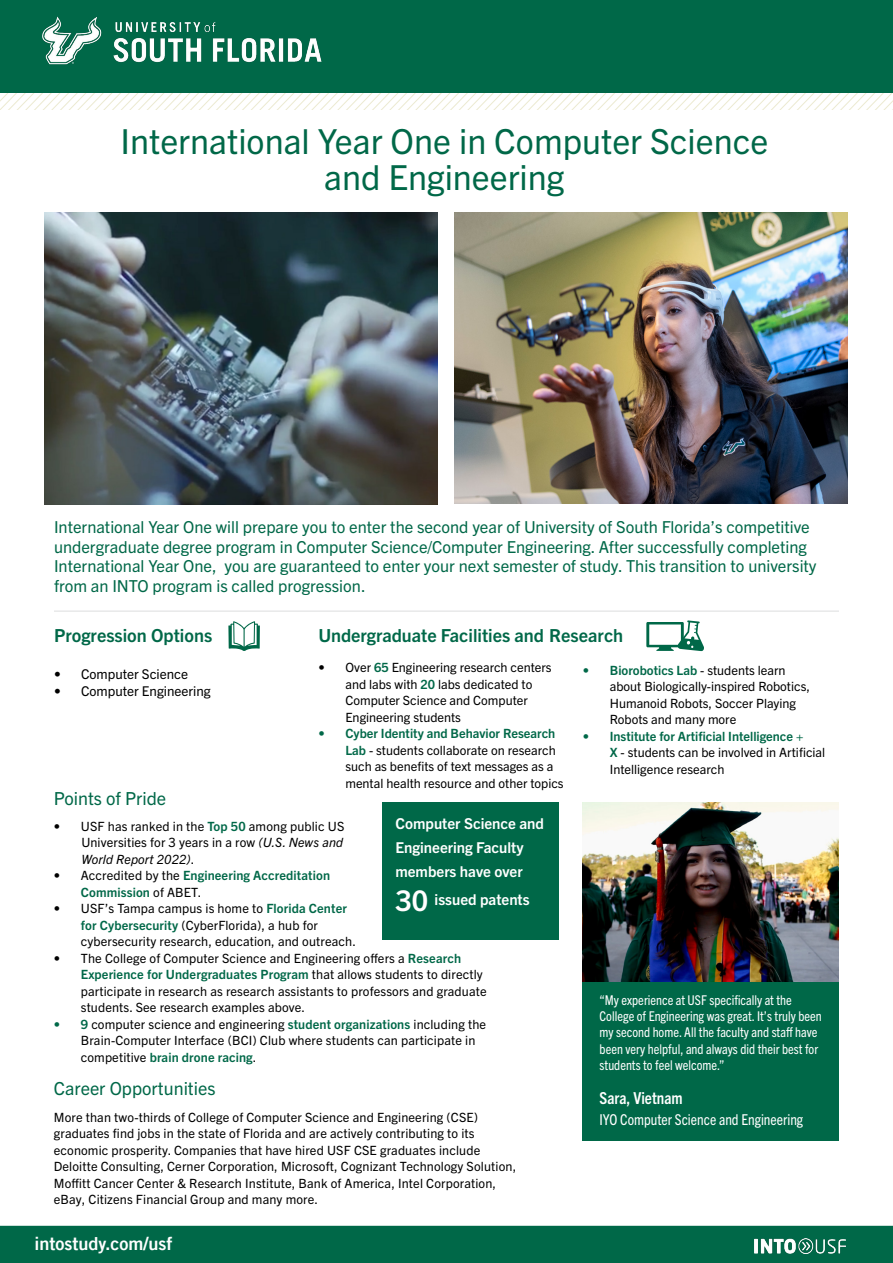
<style>
.page{position:relative;width:893px;height:1263px;background:#fff}
.page>*{position:absolute;margin:0;border:0;box-sizing:border-box;transform-origin:0 0}
.t1{font:34.5px/36px "Trade Gothic Next LT Pro";color:#006848;text-align:center}
.t2{font:700 28.5px "Trade Gothic Next LT Pro";color:#fff}
.t3{font:700 18px "Trade Gothic Next LT Pro";color:#006848}
.t4{font:18px "Trade Gothic Next LT Pro";color:#006848}
.t5{font:18px "Trade Gothic LT Bold Two";color:#fff}
.t6{font:16.5px/19.5px "Trade Gothic Next LT Pro";color:#006848}
.t7{font:700 condensed 16.5px "Trade Gothic Next LT Pro";color:#fff}
.t8{font:700 15px/24px "Trade Gothic Next LT Pro";color:#fff}
.t9{font:condensed 15px "Trade Gothic Next LT Pro";color:#fff}
.t10{font:condensed 13.5px/16.2px "Trade Gothic Next LT Pro";color:#fff}
.t11{font:13.5px "Trade Gothic Next LT Pro";color:#000}
.t12{font:12.75px/16.5px "Trade Gothic Next LT Pro";letter-spacing:.01em;color:#000}
.t13{font:700 12.75px/16.5px "Trade Gothic Next LT Pro";letter-spacing:.01em;color:#006848}
.s1{font-weight:700;color:#006848}
.s2{font-style:italic}
.s3{font-weight:400;color:#000}
</style>
<div class="page">
<div style="left:0;top:1226px;width:893px;height:37px;background:#006848"></div>
<svg style="left:554px;top:92px;width:339px;height:17px"></svg>
<img style="left:44px;top:213px;width:393px;height:291px">
<svg style="left:646px;top:620px;width:58px;height:31px"></svg>
<div style="left:0;top:0;width:893px;height:92px;background:#006848"></div>
<img style="left:18px;top:8px;width:454px;height:102px">
<hr style="left:54px;top:611px;width:785px;height:1px;background:#dcddde">
<svg style="left:228px;top:621px;width:32px;height:30px"></svg>
<img style="left:454px;top:212px;width:393px;height:292px">
<img style="left:755px;top:1238px;width:90px;height:15px">
<div style="left:583px;top:979px;width:256px;height:161px;background:#006848"></div>
<img style="left:583px;top:802px;width:256px;height:179px">
<div style="left:383px;top:803px;width:176px;height:137px;background:#006848"></div>
<h1 class="t1" style="left:121px;top:121px;width:649px">International Year One in Computer Science and Engineering</h1>
<p class="t6" style="left:54px;top:516px;width:764px">International Year One will prepare you to enter the second year of University of South Florida’s competitive undergraduate degree program in Computer Science/Computer Engineering. After successfully completing International Year One, you are guaranteed to enter your next semester of study. This transition to university from an INTO program is called progression.</p>
<h3 class="t3" style="left:54px;top:622px;width:160px">Progression Options</h3>
<p class="t11" style="left:54px;top:665px;width:136px">• Computer Science</p>
<p class="t11" style="left:54px;top:681px;width:158px">• Computer Engineering</p>
<h3 class="t3" style="left:318px;top:622px;width:306px">Undergraduate Facilities and Research</h3>
<p class="t12" style="left:345px;top:658px;width:208px;text-indent:-27px">• Over <span class="s1">65</span> Engineering research centers and labs with <span class="s1">20</span> labs dedicated to<br>Computer Science and Computer<br>Engineering students</p>
<p class="t12" style="left:345px;top:724px;width:220px;text-indent:-27px"><span class="s1">• Cyber Identity and Behavior Research Lab</span> - students collaborate on research such as benefits of text messages as a mental health resource and other topics</p>
<p class="t12" style="left:610px;top:661px;width:202px;text-indent:-27px"><span class="s1">• Biorobotics Lab</span> - students learn about Biologically-inspired Robotics,<br>Humanoid Robots, Soccer Playing<br>Robots and many more</p>
<p class="t12" style="left:610px;top:727px;width:217px;text-indent:-27px"><span class="s1">• Institute for Artificial Intelligence +<br>X</span> - students can be involved in Artificial<br>Intelligence research</p>
<h3 class="t4" style="left:54px;top:786px;width:114px">Points of Pride</h3>
<p class="t12" style="left:81px;top:817px;width:264px;text-align:justify;text-indent:-28px">• USF has ranked in the <span class="s1">Top 50</span> among public US Universities for 3 years in a row <span class="s2">(U.S. News and World Report 2022)</span>.</p>
<p class="t13" style="left:81px;top:866px;width:251px;text-indent:-27px"><span class="s3">• Accredited by the</span> Engineering Accreditation<br>Commission <span class="s3">of ABET.</span></p>
<p class="t12" style="left:81px;top:899px;width:277px;text-indent:-27px">• USF’s Tampa campus is home to <span class="s1">Florida Center for Cybersecurity</span> (CyberFlorida), a hub for cybersecurity research, education, and outreach.</p>
<p class="t12" style="left:81px;top:949px;width:407px;text-indent:-27px">• The College of Computer Science and Engineering offers a <span class="s1">Research Experience for Undergraduates Program</span> that allows students to directly participate in research as research assistants to professors and graduate students. See research examples above.</p>
<p class="t12" style="left:81px;top:1015px;width:407px;text-indent:-27px"><span class="s1">• 9</span> computer science and engineering <span class="s1">student organizations</span> including the<br>Brain-Computer Interface (BCI) Club where students can participate in competitive <span class="s1">brain drone racing</span>.</p>
<h3 class="t4" style="left:54px;top:1075px;width:163px">Career Opportunities</h3>
<p class="t12" style="left:54px;top:1108px;width:464px">More than two-thirds of College of Computer Science and Engineering (CSE) graduates find jobs in the state of Florida and are actively contributing to its economic prosperity. Companies that have hired USF CSE graduates include Deloitte Consulting, Cerner Corporation, Microsoft, Cognizant Technology Solution, Moffitt Cancer Center &amp; Research Institute, Bank of America, Intel Corporation, eBay, Citizens Financial Group and many more.</p>
<p class="t8" style="left:395px;top:810px;width:150px">Computer Science and<br>Engineering Faculty members have over</p>
<h2 class="t2" style="left:395px;top:880px;width:34px">30</h2>
<p class="t8" style="left:435px;top:886px;width:97px">issued patents</p>
<h3 class="t5" style="left:34px;top:1232px;width:140px">intostudy.com/usf</h3>
<p class="t10" style="left:600px;top:991px;width:224px">“My experience at USF specifically at the College of Engineering was great. It’s truly been my second home. All the faculty and staff have been very helpful, and always did their best for students to feel welcome.”</p>
<p class="t7" style="left:600px;top:1086px;width:85px">Sara, Vietnam</p>
<p class="t9" style="left:600px;top:1109px;width:205px">IYO Computer Science and Engineering</p>
</div>
